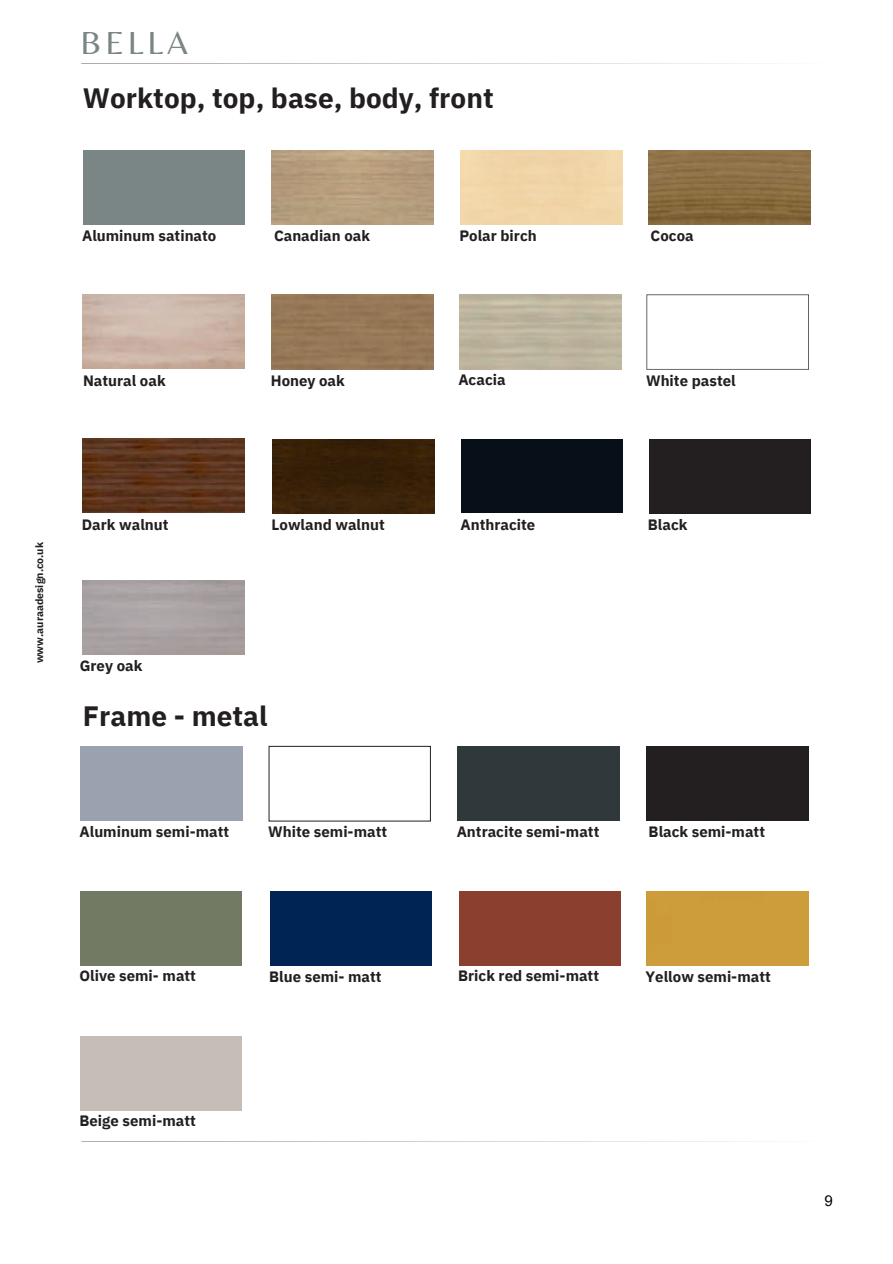
<style>
.page{position:relative;width:893px;height:1264px;background:#fff}
.page>*{position:absolute;margin:0;border:0;box-sizing:border-box;transform-origin:0 0}
.t1{font:33.15px "Belleza";letter-spacing:.105em;color:#7a8685}
.t2{font:700 27.9px "IBM Plex Sans";color:#231f20}
.t3{font:700 15px "IBM Plex Sans";color:#231f20}
.t4{font:15px "Arial MT Pro";color:#000}
.t5{font:700 10.5px "IBM Plex Sans";color:#231f20}
</style>
<div class="page">
<div style="left:83px;top:150px;width:161px;height:75px;background:#7a8685"></div>
<hr style="left:81px;top:63px;width:761px;height:1px;background:#231f20">
<img style="left:648px;top:150px;width:162px;height:75px">
<div style="left:271px;top:295px;width:162px;height:74px;background:#967856"></div>
<svg style="left:646px;top:294px;width:162px;height:75px"></svg>
<div style="left:272px;top:439px;width:162px;height:74px;background:#382108"></div>
<div style="left:461px;top:439px;width:162px;height:74px;background:#071018"></div>
<div style="left:649px;top:439px;width:161px;height:74px;background:#231f20"></div>
<img style="left:83px;top:438px;width:162px;height:75px">
<div style="left:80px;top:891px;width:162px;height:74px;background:#737a64"></div>
<div style="left:270px;top:891px;width:162px;height:74px;background:#002454"></div>
<div style="left:459px;top:891px;width:162px;height:74px;background:#8b402f"></div>
<div style="left:646px;top:891px;width:162px;height:74px;background:#cd9d3b"></div>
<div style="left:80px;top:1035px;width:162px;height:75px;background:#c7bdb7"></div>
<div style="left:646px;top:746px;width:162px;height:74px;background:#231f20"></div>
<div style="left:269px;top:746px;width:162px;height:75px;border:1px solid #231f20"></div>
<div style="left:457px;top:746px;width:162px;height:74px;background:#2f393b"></div>
<hr style="left:81px;top:1140px;width:761px;height:1px;background:#231f20">
<p class="t1" style="left:81px;top:23px;width:109px">BELLA</p>
<p class="t2" style="left:83px;top:79px;width:412px">Worktop, top, base, body, front</p>
<p class="t3" style="left:82px;top:226px;width:136px">Aluminum satinato</p>
<p class="t3" style="left:274px;top:226px;width:97px">Canadian oak</p>
<p class="t3" style="left:459px;top:226px;width:79px">Polar birch</p>
<p class="t3" style="left:650px;top:226px;width:45px">Cocoa</p>
<p class="t3" style="left:83px;top:370px;width:84px">Natural oak</p>
<p class="t3" style="left:271px;top:370px;width:75px">Honey oak</p>
<p class="t5" style="left:32px;top:663px;width:123px;rotate:-90deg">www.auraadesign.co.uk</p>
<p class="t3" style="left:82px;top:514px;width:88px">Dark walnut</p>
<p class="t3" style="left:80px;top:655px;width:64px">Grey oak</p>
<p class="t3" style="left:271px;top:515px;width:115px">Lowland walnut</p>
<p class="t2" style="left:83px;top:697px;width:186px">Frame - metal</p>
<p class="t3" style="left:79px;top:822px;width:151px">Aluminum semi-matt</p>
<p class="t3" style="left:268px;top:822px;width:120px">White semi-matt</p>
<p class="t3" style="left:458px;top:370px;width:49px">Acacia</p>
<p class="t3" style="left:460px;top:514px;width:76px">Anthracite</p>
<p class="t3" style="left:646px;top:370px;width:91px">White pastel</p>
<p class="t3" style="left:647px;top:514px;width:41px">Black</p>
<p class="t3" style="left:456px;top:822px;width:144px">Antracite semi-matt</p>
<p class="t3" style="left:648px;top:822px;width:118px">Black semi-matt</p>
<p class="t3" style="left:79px;top:965px;width:118px">Olive semi- matt</p>
<p class="t3" style="left:79px;top:1110px;width:118px">Beige semi-matt</p>
<p class="t3" style="left:269px;top:966px;width:114px">Blue semi- matt</p>
<p class="t3" style="left:458px;top:966px;width:142px">Brick red semi-matt</p>
<p class="t3" style="left:645px;top:966px;width:127px">Yellow semi-matt</p>
<p class="t4" style="left:824px;top:1195px;width:10px">9</p>
</div>
